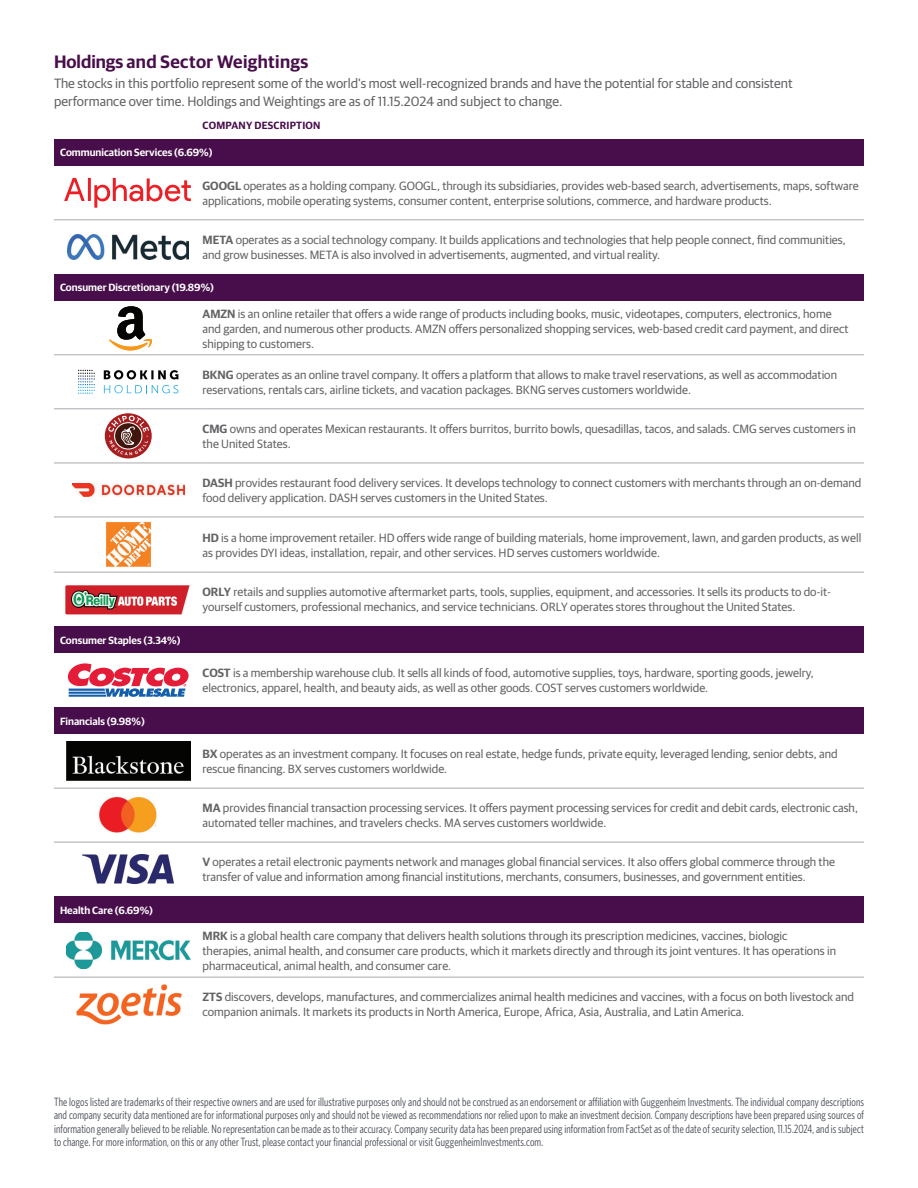
<style>
.page{position:relative;width:918px;height:1188px;background:#fff}
.page>*{position:absolute;margin:0;border:0;box-sizing:border-box;transform-origin:0 0}
.t1{font:600 18px "Guardian Sans";letter-spacing:.02em;color:#480e4b}
.t2{font:13.5px/18px "Guardian Sans";color:#636366}
.t3{font:12px/15px "Guardian Sans";color:#636366}
.t4{font:12px/13.5px "Whitney Condensed";letter-spacing:.01em;color:#464b54;text-align:justify;scale:.9 1}
.t5{font:600 10.5px "Guardian Sans";color:#fff}
.t6{font:600 10.5px "Guardian Sans";letter-spacing:.02em;color:#480e4b}
.s1{font-weight:600}
</style>
<div class="page">
<div style="left:54px;top:139px;width:810px;height:27px;background:#480e4b"></div>
<div style="left:54px;top:274px;width:810px;height:27px;background:#480e4b"></div>
<div style="left:54px;top:626px;width:810px;height:27px;background:#480e4b"></div>
<div style="left:54px;top:707px;width:810px;height:27px;background:#480e4b"></div>
<div style="left:54px;top:896px;width:810px;height:27px;background:#480e4b"></div>
<hr style="left:54px;top:977px;width:810px;height:1px;background:#a8a9ad">
<hr style="left:54px;top:842px;width:810px;height:1px;background:#a8a9ad">
<hr style="left:54px;top:219px;width:810px;height:1px;background:#a8a9ad">
<hr style="left:54px;top:354px;width:148px;height:1px;background:#a8a9ad">
<hr style="left:54px;top:408px;width:148px;height:1px;background:#a8a9ad">
<hr style="left:54px;top:463px;width:148px;height:1px;background:#a8a9ad">
<hr style="left:54px;top:517px;width:148px;height:1px;background:#a8a9ad">
<hr style="left:54px;top:572px;width:148px;height:1px;background:#a8a9ad">
<hr style="left:202px;top:354px;width:662px;height:1px;background:#a8a9ad">
<hr style="left:202px;top:408px;width:662px;height:1px;background:#a8a9ad">
<hr style="left:202px;top:463px;width:662px;height:1px;background:#a8a9ad">
<hr style="left:202px;top:517px;width:662px;height:1px;background:#a8a9ad">
<hr style="left:202px;top:572px;width:662px;height:1px;background:#a8a9ad">
<hr style="left:54px;top:788px;width:810px;height:1px;background:#a8a9ad">
<svg style="left:64px;top:178px;width:127px;height:30px"></svg>
<img style="left:68px;top:235px;width:121px;height:24px">
<svg style="left:109px;top:306px;width:43px;height:44px"></svg>
<svg style="left:104px;top:370px;width:74px;height:23px"></svg>
<svg style="left:78px;top:370px;width:17px;height:24px"></svg>
<svg style="left:105px;top:413px;width:47px;height:45px"></svg>
<svg style="left:108px;top:416px;width:41px;height:39px;background:#a35a59"></svg>
<img style="left:72px;top:483px;width:112px;height:14px">
<img style="left:105px;top:521px;width:46px;height:46px">
<img style="left:65px;top:585px;width:125px;height:30px">
<svg style="left:67px;top:663px;width:122px;height:34px"></svg>
<img style="left:66px;top:742px;width:124px;height:38px">
<img style="left:99px;top:797px;width:58px;height:36px">
<img style="left:83px;top:854px;width:91px;height:30px">
<img style="left:66px;top:932px;width:124px;height:36px">
<img style="left:76px;top:984px;width:106px;height:41px">
<h2 class="t1" style="left:54px;top:55px;width:256px">Holdings and Sector Weightings</h2>
<p class="t2" style="left:54px;top:75px;width:740px">The stocks in this portfolio represent some of the world's most well-recognized brands and have the potential for stable and consistent performance over time. Holdings and Weightings are as of 11.15.2024 and subject to change.</p>
<p class="t6" style="left:203px;top:122px;width:119px">COMPANY DESCRIPTION</p>
<p class="t5" style="left:60px;top:149px;width:154px">Communication Services (6.69%)</p>
<p class="t3" style="left:202px;top:179px;width:658px"><span class="s1">GOOGL</span> operates as a holding company. GOOGL, through its subsidiaries, provides web-based search, advertisements, maps, software applications, mobile operating systems, consumer content, enterprise solutions, commerce, and hardware products.</p>
<p class="t3" style="left:202px;top:233px;width:645px"><span class="s1">META</span> operates as a social technology company. It builds applications and technologies that help people connect, find communities, and grow businesses. META is also involved in advertisements, augmented, and virtual reality.</p>
<p class="t5" style="left:60px;top:284px;width:156px">Consumer Discretionary (19.89%)</p>
<p class="t3" style="left:202px;top:307px;width:648px"><span class="s1">AMZN</span> is an online retailer that offers a wide range of products including books, music, videotapes, computers, electronics, home and garden, and numerous other products. AMZN offers personalized shopping services, web-based credit card payment, and direct shipping to customers.</p>
<p class="t3" style="left:202px;top:368px;width:636px"><span class="s1">BKNG</span> operates as an online travel company. It offers a platform that allows to make travel reservations, as well as accommodation reservations, rentals cars, airline tickets, and vacation packages. BKNG serves customers worldwide.</p>
<p class="t3" style="left:202px;top:422px;width:655px"><span class="s1">CMG</span> owns and operates Mexican restaurants. It offers burritos, burrito bowls, quesadillas, tacos, and salads. CMG serves customers in the United States.</p>
<p class="t3" style="left:202px;top:476px;width:660px"><span class="s1">DASH</span> provides restaurant food delivery services. It develops technology to connect customers with merchants through an on-demand food delivery application. DASH serves customers in the United States.</p>
<p class="t3" style="left:202px;top:531px;width:660px"><span class="s1">HD</span> is a home improvement retailer. HD offers wide range of building materials, home improvement, lawn, and garden products, as well as provides DYI ideas, installation, repair, and other services. HD serves customers worldwide.</p>
<p class="t3" style="left:202px;top:585px;width:630px"><span class="s1">ORLY</span> retails and supplies automotive aftermarket parts, tools, supplies, equipment, and accessories. It sells its products to do-it&shy;yourself customers, professional mechanics, and service technicians. ORLY operates stores throughout the United States.</p>
<p class="t5" style="left:60px;top:636px;width:122px">Consumer Staples (3.34%)</p>
<p class="t3" style="left:202px;top:666px;width:613px"><span class="s1">COST</span> is a membership warehouse club. It sells all kinds of food, automotive supplies, toys, hardware, sporting goods, jewelry, electronics, apparel, health, and beauty aids, as well as other goods. COST serves customers worldwide.</p>
<p class="t5" style="left:60px;top:717px;width:86px">Financials (9.98%)</p>
<p class="t3" style="left:202px;top:747px;width:637px"><span class="s1">BX</span> operates as an investment company. It focuses on real estate, hedge funds, private equity, leveraged lending, senior debts, and rescue financing. BX serves customers worldwide.</p>
<p class="t3" style="left:202px;top:801px;width:657px"><span class="s1">MA</span> provides financial transaction processing services. It offers payment processing services for credit and debit cards, electronic cash, automated teller machines, and travelers checks. MA serves customers worldwide.</p>
<p class="t3" style="left:202px;top:855px;width:634px"><span class="s1">V</span> operates a retail electronic payments network and manages global financial services. It also offers global commerce through the transfer of value and information among financial institutions, merchants, consumers, businesses, and government entities.</p>
<p class="t5" style="left:60px;top:906px;width:95px">Health Care (6.69%)</p>
<p class="t3" style="left:202px;top:929px;width:635px"><span class="s1">MRK</span> is a global health care company that delivers health solutions through its prescription medicines, vaccines, biologic therapies, animal health, and consumer care products, which it markets directly and through its joint ventures. It has operations in pharmaceutical, animal health, and consumer care.</p>
<p class="t3" style="left:202px;top:990px;width:653px"><span class="s1">ZTS</span> discovers, develops, manufactures, and commercializes animal health medicines and vaccines, with a focus on both livestock and companion animals. It markets its products in North America, Europe, Africa, Asia, Australia, and Latin America.</p>
<p class="t4" style="left:54px;top:1095px;width:902px">The logos listed are trademarks of their respective owners and are used for illustrative purposes only and should not be construed as an endorsement or affiliation with Guggenheim Investments. The individual company descriptions and company security data mentioned are for informational purposes only and should not be viewed as recommendations nor relied upon to make an investment decision. Company descriptions have been prepared using sources of information generally believed to be reliable. No representation can be made as to their accuracy. Company security data has been prepared using information from FactSet as of the date of security selection, 11.15.2024, and is subject to change. For more information, on this or any other Trust, please contact your financial professional or visit GuggenheimInvestments.com.</p>
</div>
